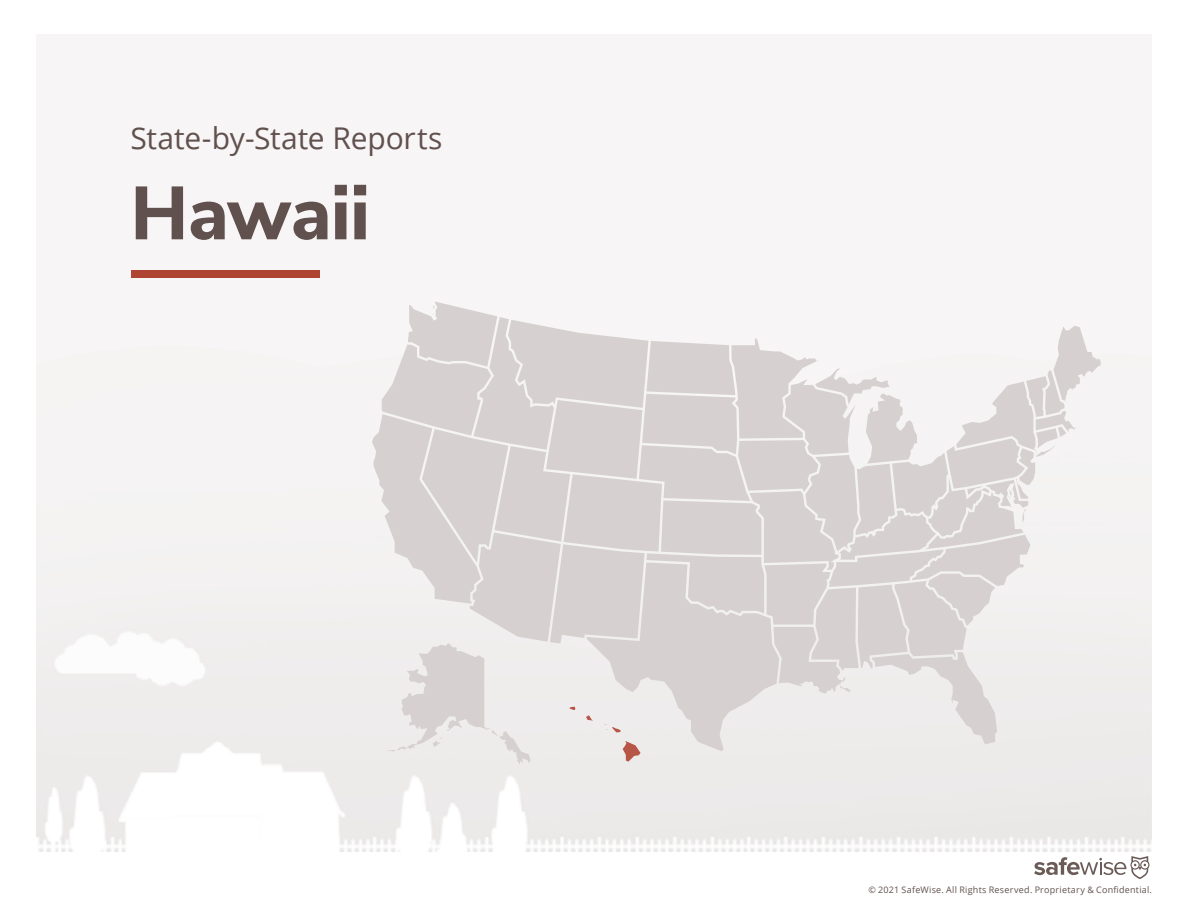
<style>
.page{position:relative;width:1188px;height:918px;background:#fff}
.page>*{position:absolute;margin:0;border:0;box-sizing:border-box;transform-origin:0 0}
.t1{font:800 75px "Nunito Sans";letter-spacing:-.01em;color:#60514e}
.t2{font:30px "Open Sans";letter-spacing:-.005em;color:#60514e}
.t3{font:9px "Open Sans";letter-spacing:.025em;color:#60514e}
</style>
<div class="page">
<svg style="left:1034px;top:856px;width:116px;height:23px"></svg>
<div style="left:131px;top:270px;width:189px;height:8px;background:#af4432"></div>
<svg style="left:372px;top:302px;width:729px;height:462px"></svg>
<h2 class="t2" style="left:130px;top:118px;width:313px">State-by-State Reports</h2>
<h1 class="t1" style="left:130px;top:158px;width:241px">Hawaii</h1>
<p class="t3" style="left:868px;top:884px;width:285px">© 2021 SafeWise. All Rights Reserved. Proprietary &amp; Confidential.</p>
</div>
